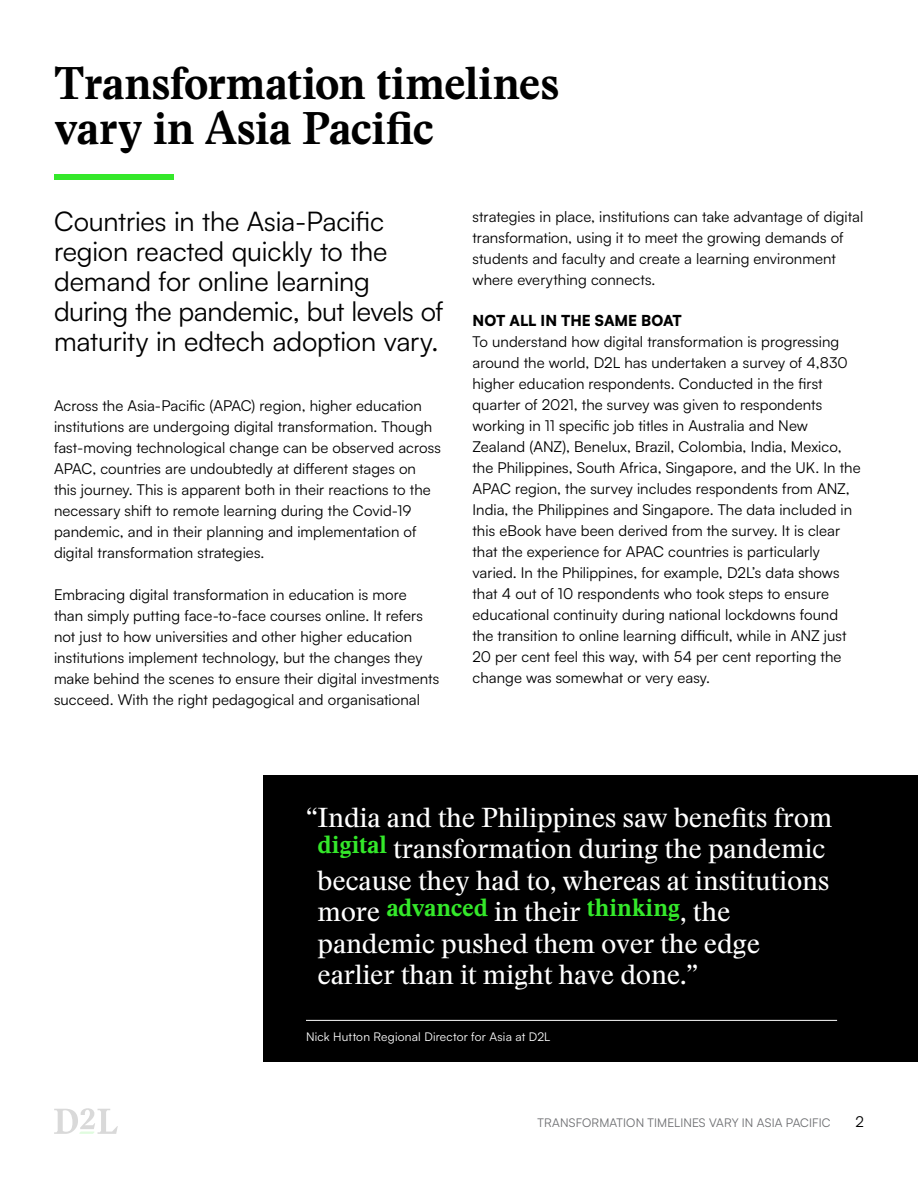
<style>
.page{position:relative;width:918px;height:1188px;background:#fff}
.page>*{position:absolute;margin:0;border:0;box-sizing:border-box;transform-origin:0 0}
.t1{font:700 45px/45px "Stanley";letter-spacing:-.015em;color:#000}
.t2{font:27px/31.5px "Stanley";letter-spacing:-.01em;color:#fff;text-align:center}
.t3{font:27px/30px "Satoshi";letter-spacing:-.01em;color:#000}
.t4{font:700 24.3px "Stanley";letter-spacing:-.005em;color:#34e82a}
.t5{font:15px/21px "Satoshi";letter-spacing:.005em;color:#000}
.t6{font:900 15px "Satoshi";color:#000}
.t7{font:12px "Satoshi";letter-spacing:.01em;color:#6d6e71}
.t8{font:12px "Satoshi";letter-spacing:.015em;color:#fff}
.s1{font-weight:400;font-size:27px;color:#fff}
</style>
<div class="page">
<svg style="left:54px;top:1108px;width:64px;height:26px"></svg>
<div style="left:54px;top:174px;width:120px;height:6px;background:#34e82a"></div>
<div style="left:263px;top:776px;width:655px;height:286px;background:#000"></div>
<hr style="left:306px;top:1020px;width:531px;height:1px;background:#fff">
<h1 class="t1" style="left:54px;top:61px;width:507px">Transformation timelines vary in Asia Pacific</h1>
<h2 class="t3" style="left:54px;top:205px;width:391px">Countries in the Asia-Pacific region reacted quickly to the demand for online learning during the pandemic, but levels of maturity in edtech adoption vary.</h2>
<p class="t5" style="left:54px;top:394px;width:388px">Across the Asia-Pacific (APAC) region, higher education institutions are undergoing digital transformation. Though fast-moving technological change can be observed across APAC, countries are undoubtedly at different stages on this journey. This is apparent both in their reactions to the necessary shift to remote learning during the Covid-19 pandemic, and in their planning and implementation of digital transformation strategies.</p>
<p class="t5" style="left:54px;top:583px;width:387px">Embracing digital transformation in education is more than simply putting face-to-face courses online. It refers not just to how universities and other higher education institutions implement technology, but the changes they make behind the scenes to ensure their digital investments succeed. With the right pedagogical and organisational</p>
<p class="t5" style="left:472px;top:205px;width:392px">strategies in place, institutions can take advantage of digital transformation, using it to meet the growing demands of students and faculty and create a learning environment where everything connects.</p>
<p class="t6" style="left:472px;top:309px;width:211px">NOT ALL IN THE SAME BOAT</p>
<p class="t5" style="left:472px;top:331px;width:390px">To understand how digital transformation is progressing around the world, D2L has undertaken a survey of 4,830 higher education respondents. Conducted in the first quarter of 2021, the survey was given to respondents working in 11 specific job titles in Australia and New Zealand (ANZ), Benelux, Brazil, Colombia, India, Mexico, the Philippines, South Africa, Singapore, and the UK. In the APAC region, the survey includes respondents from ANZ, India, the Philippines and Singapore. The data included in this eBook have been derived from the survey. It is clear that the experience for APAC countries is particularly varied. In the Philippines, for example, D2L’s data shows that 4 out of 10 respondents who took steps to ensure educational continuity during national lockdowns found the transition to online learning difficult, while in ANZ just 20 per cent feel this way, with 54 per cent reporting the change was somewhat or very easy.</p>
<h2 class="t2" style="left:306px;top:800px;width:528px">“India and the Philippines saw benefits from <sup>digital</sup> transformation during the pandemic because they had to, whereas at institutions</h2>
<h3 class="t4" style="left:318px;top:893px;width:414px"><span class="s1">more</span> advanced <span class="s1">in their</span> thinking<span class="s1">, the</span></h3>
<h2 class="t2" style="left:318px;top:926px;width:444px;text-align:left">pandemic pushed them over the edge earlier than it might have done.”</h2>
<p class="t8" style="left:306px;top:1029px;width:246px">Nick Hutton Regional Director for Asia at D2L</p>
<p class="t7" style="left:538px;top:1115px;width:295px">TRANSFORMATION TIMELINES VARY IN ASIA PACIFIC</p>
<p class="t5" style="left:856px;top:1110px;width:10px">2</p>
</div>
